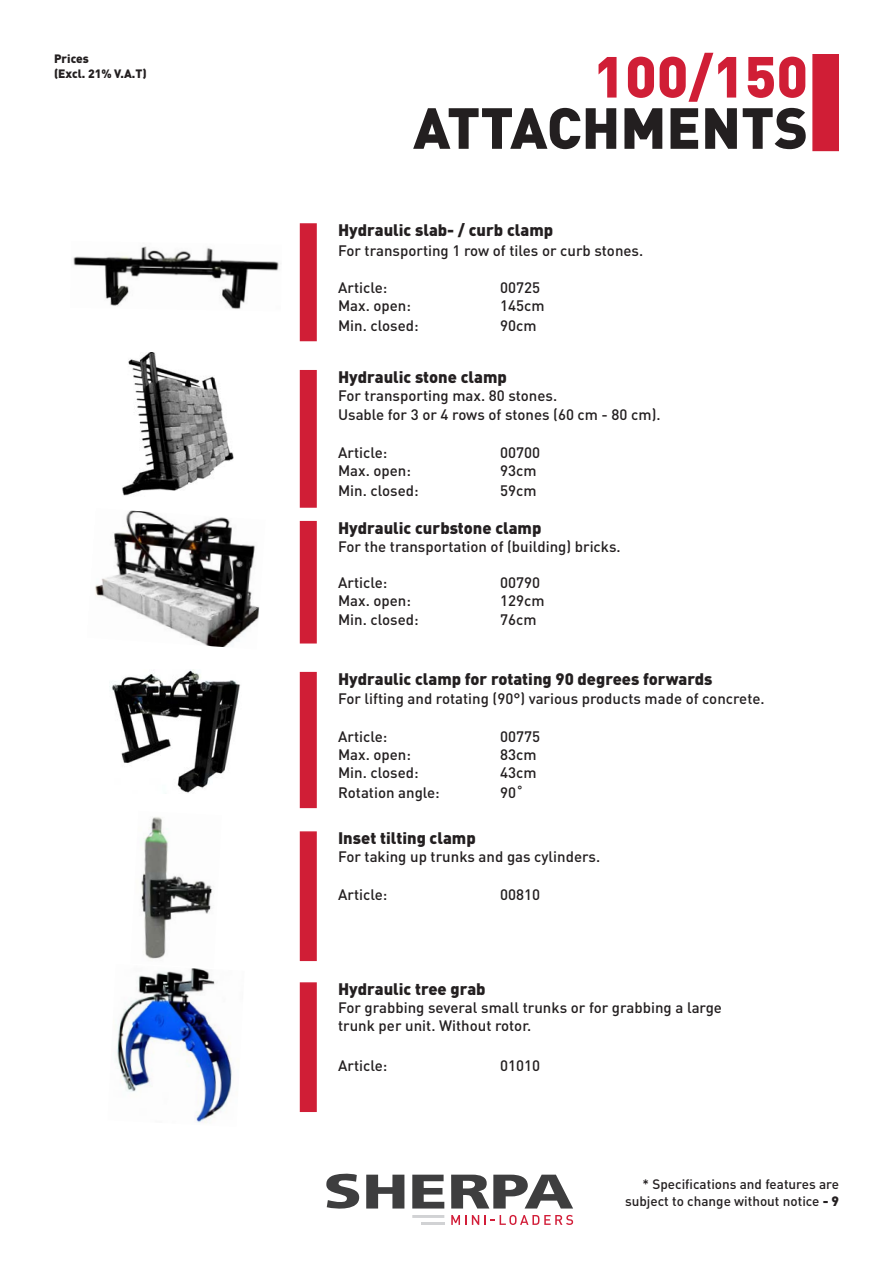
<style>
.page{position:relative;width:893px;height:1263px;background:#fff}
.page>*{position:absolute;margin:0;border:0;box-sizing:border-box;transform-origin:0 0}
.t1{font:900 57px "DIN Pro";color:#231f20}
.t2{font:900 57px "DIN Pro";color:#d01e36}
.t3{font:900 16.5px "DIN Pro";color:#231f20}
.t4{font:500 15px "DIN Pro";color:#231f20}
.t5{font:500 13.5px "DIN Pro";color:#231f20}
.t6{font:900 12px "DIN Pro";color:#231f20}
.s1{font-weight:900}
</style>
<div class="page">
<div style="left:812px;top:54px;width:27px;height:97px;background:#d01e36;border:2px solid #d01e36"></div>
<div style="left:300px;top:223px;width:17px;height:118px;background:#d01e36;border:2px solid #d01e36"></div>
<div style="left:300px;top:370px;width:17px;height:138px;background:#d01e36;border:2px solid #d01e36"></div>
<div style="left:300px;top:521px;width:17px;height:122px;background:#d01e36;border:2px solid #d01e36"></div>
<div style="left:300px;top:672px;width:17px;height:136px;background:#d01e36;border:2px solid #d01e36"></div>
<div style="left:300px;top:831px;width:17px;height:130px;background:#d01e36;border:2px solid #d01e36"></div>
<div style="left:300px;top:982px;width:17px;height:130px;background:#d01e36;border:2px solid #d01e36"></div>
<svg style="left:451px;top:1215px;width:122px;height:10px"></svg>
<svg style="left:366px;top:1175px;width:38px;height:33px"></svg>
<svg style="left:412px;top:1175px;width:32px;height:33px"></svg>
<svg style="left:326px;top:1174px;width:33px;height:35px"></svg>
<svg style="left:451px;top:1175px;width:122px;height:33px"></svg>
<svg style="left:412px;top:1215px;width:32px;height:3px"></svg>
<hr style="left:421px;top:1222px;width:23px;height:3px;background:#d1d2d4">
<img style="left:122px;top:353px;width:111px;height:143px">
<img style="left:141px;top:817px;width:72px;height:142px">
<img style="left:95px;top:510px;width:165px;height:137px">
<img style="left:73px;top:246px;width:206px;height:63px">
<img style="left:111px;top:670px;width:130px;height:123px">
<img style="left:117px;top:968px;width:115px;height:155px">
<p class="t6" style="left:54px;top:51px;width:36px">Prices</p>
<p class="t6" style="left:54px;top:65px;width:94px">(Excl. 21% V.A.T)</p>
<p class="t2" style="left:593px;top:38px;width:216px">100/150</p>
<p class="t1" style="left:413px;top:89px;width:396px">ATTACHMENTS</p>
<p class="t3" style="left:338px;top:219px;width:217px">Hydraulic slab- / curb clamp</p>
<p class="t4" style="left:338px;top:240px;width:307px">For transporting 1 row of tiles or curb stones.</p>
<p class="t4" style="left:338px;top:278px;width:51px">Article:</p>
<p class="t4" style="left:500px;top:278px;width:41px">00725</p>
<p class="t4" style="left:338px;top:296px;width:74px">Max. open:</p>
<p class="t4" style="left:500px;top:296px;width:46px">145cm</p>
<p class="t4" style="left:338px;top:316px;width:82px">Min. closed:</p>
<p class="t4" style="left:500px;top:316px;width:38px">90cm</p>
<p class="t3" style="left:338px;top:365px;width:170px">Hydraulic stone clamp</p>
<p class="t4" style="left:338px;top:385px;width:221px">For transporting max. 80 stones.</p>
<p class="t4" style="left:338px;top:405px;width:324px">Usable for 3 or 4 rows of stones (60 cm - 80 cm).</p>
<p class="t4" style="left:338px;top:443px;width:51px">Article:</p>
<p class="t4" style="left:338px;top:461px;width:74px">Max. open:</p>
<p class="t4" style="left:500px;top:461px;width:38px">93cm</p>
<p class="t4" style="left:338px;top:480px;width:82px">Min. closed:</p>
<p class="t4" style="left:500px;top:480px;width:38px">59cm</p>
<p class="t3" style="left:338px;top:516px;width:205px">Hydraulic curbstone clamp</p>
<p class="t4" style="left:338px;top:536px;width:284px">For the transportation of (building) bricks.</p>
<p class="t4" style="left:338px;top:572px;width:51px">Article:</p>
<p class="t4" style="left:500px;top:572px;width:41px">00790</p>
<p class="t4" style="left:338px;top:590px;width:74px">Max. open:</p>
<p class="t4" style="left:500px;top:590px;width:46px">129cm</p>
<p class="t4" style="left:338px;top:610px;width:82px">Min. closed:</p>
<p class="t4" style="left:500px;top:610px;width:38px">76cm</p>
<p class="t3" style="left:338px;top:667px;width:376px">Hydraulic clamp for rotating 90 degrees forwards</p>
<p class="t4" style="left:338px;top:689px;width:428px">For lifting and rotating (90°) various products made of concrete.</p>
<p class="t4" style="left:338px;top:726px;width:51px">Article:</p>
<p class="t4" style="left:500px;top:726px;width:41px">00775</p>
<p class="t4" style="left:338px;top:744px;width:74px">Max. open:</p>
<p class="t4" style="left:500px;top:744px;width:38px">83cm</p>
<p class="t4" style="left:338px;top:762px;width:82px">Min. closed:</p>
<p class="t4" style="left:500px;top:762px;width:38px">43cm</p>
<p class="t4" style="left:338px;top:782px;width:103px">Rotation angle:</p>
<p class="t4" style="left:500px;top:782px;width:25px">90˚</p>
<p class="t3" style="left:338px;top:827px;width:139px">Inset tilting clamp</p>
<p class="t4" style="left:338px;top:846px;width:264px">For taking up trunks and gas cylinders.</p>
<p class="t4" style="left:338px;top:884px;width:51px">Article:</p>
<p class="t4" style="left:500px;top:884px;width:41px">00810</p>
<p class="t3" style="left:338px;top:978px;width:149px">Hydraulic tree grab</p>
<p class="t4" style="left:338px;top:997px;width:385px">For grabbing several small trunks or for grabbing a large</p>
<p class="t4" style="left:338px;top:1015px;width:195px">trunk per unit. Without rotor.</p>
<p class="t4" style="left:338px;top:1055px;width:51px">Article:</p>
<p class="t4" style="left:500px;top:1055px;width:41px">01010</p>
<p class="t5" style="left:643px;top:1175px;width:198px">* Specifications and features are</p>
<p class="t5" style="left:625px;top:1191px;width:215px">subject to change without notice <span class="s1">- 9</span></p>
</div>
